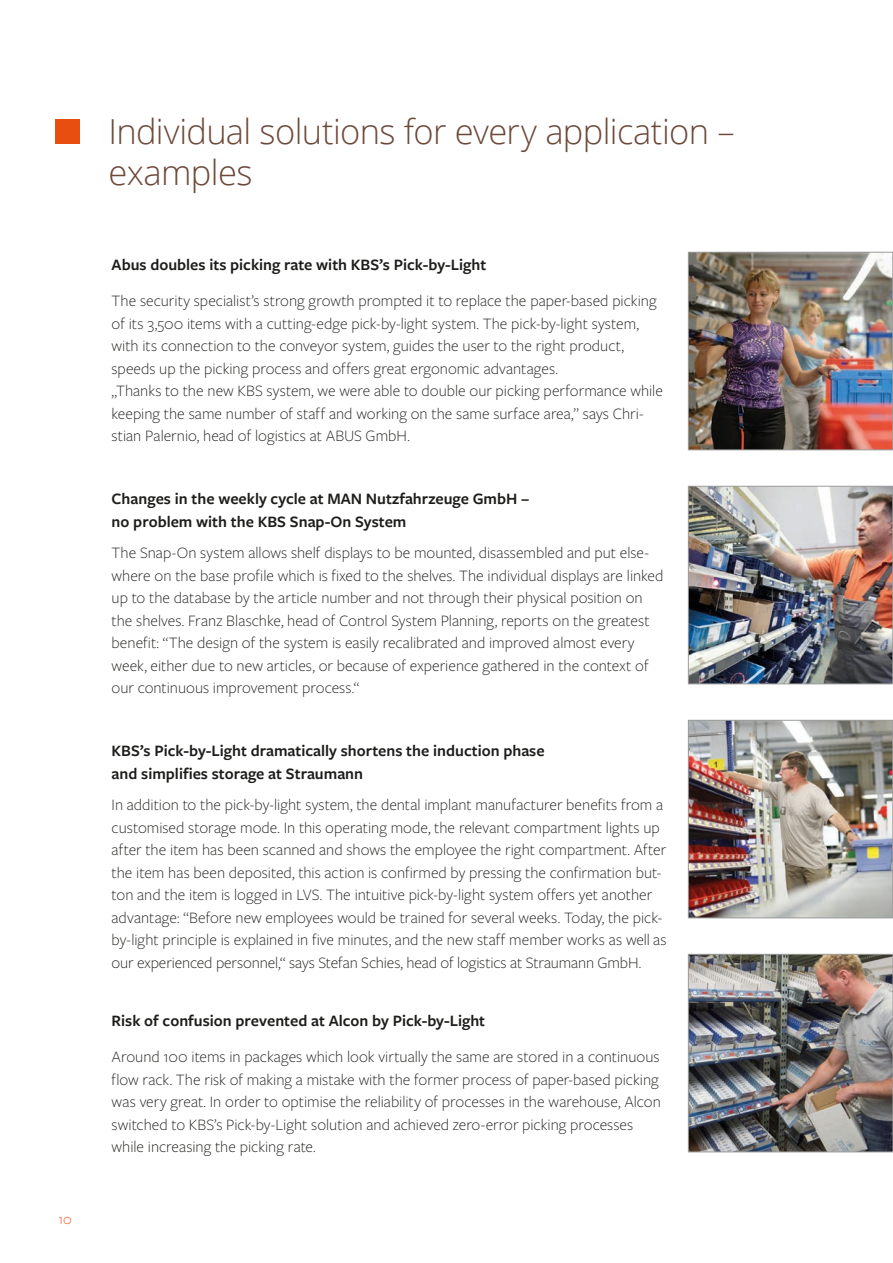
<style>
.page{position:relative;width:893px;height:1263px;background:#fff}
.page>*{position:absolute;margin:0;border:0;box-sizing:border-box;transform-origin:0 0}
.t1{font:300 34.5px/41.4px "Open Sans";letter-spacing:-.02em;color:#6d4939}
.t2{font:300 16.5px/22.5px "Freight Sans Pro";color:#1d1d1b}
.t3{font:600 16.5px/22.5px "Freight Sans Pro";color:#1d1d1b}
.t4{font:300 15px "Freight Sans Pro";color:#e84e0f}
</style>
<div class="page">
<div style="left:55px;top:119px;width:25px;height:25px;background:#e84e0f"></div>
<img style="left:690px;top:254px;width:201px;height:194px">
<div style="left:688px;top:252px;width:205px;height:198px;border:1px solid #9d9d9d"></div>
<img style="left:690px;top:722px;width:201px;height:194px">
<div style="left:688px;top:720px;width:205px;height:198px;border:1px solid #9d9d9d"></div>
<img style="left:690px;top:488px;width:201px;height:194px">
<div style="left:688px;top:486px;width:205px;height:198px;border:1px solid #9d9d9d"></div>
<img style="left:690px;top:956px;width:201px;height:194px">
<div style="left:688px;top:954px;width:205px;height:198px;border:1px solid #9d9d9d"></div>
<p class="t4" style="left:58px;top:1209px;width:15px">10</p>
<h1 class="t1" style="left:108px;top:110px;width:628px">Individual solutions for every application – examples</h1>
<p class="t3" style="left:112px;top:253px;width:376px">Abus doubles its picking rate with KBS’s Pick-by-Light</p>
<p class="t2" style="left:112px;top:289px;width:553px">The security specialist’s strong growth prompted it to replace the paper-based picking of its 3,500 items with a cutting-edge pick-by-light system. The pick-by-light system, with its connection to the conveyor system, guides the user to the right product, speeds up the picking process and offers great ergonomic advantages.<br>„Thanks to the new KBS system, we were able to double our picking performance while keeping the same number of staff and working on the same surface area,” says Chri&shy;stian Palernio, head of logistics at ABUS GmbH.</p>
<p class="t3" style="left:112px;top:487px;width:419px">Changes in the weekly cycle at MAN Nutzfahrzeuge GmbH – no problem with the KBS Snap-On System</p>
<p class="t2" style="left:112px;top:541px;width:553px">The Snap-On system allows shelf displays to be mounted, disassembled and put else&shy;where on the base profile which is fixed to the shelves. The individual displays are linked up to the database by the article number and not through their physical position on the shelves. Franz Blaschke, head of Control System Planning, reports on the greatest benefit: “The design of the system is easily recalibrated and improved almost every week, either due to new articles, or because of experience gathered in the context of our continuous improvement process.“</p>
<p class="t3" style="left:112px;top:739px;width:434px">KBS’s Pick-by-Light dramatically shortens the induction phase and simplifies storage at Straumann</p>
<p class="t2" style="left:112px;top:793px;width:556px">In addition to the pick-by-light system, the dental implant manufacturer benefits from a customised storage mode. In this operating mode, the relevant compartment lights up after the item has been scanned and shows the employee the right compartment. After the item has been deposited, this action is confirmed by pressing the confirmation but&shy;ton and the item is logged in LVS. The intuitive pick-by-light system offers yet another advantage: “Before new employees would be trained for several weeks. Today, the pick&shy;by-light principle is explained in five minutes, and the new staff member works as well as our experienced personnel,“ says Stefan Schies, head of logistics at Straumann GmbH.</p>
<p class="t3" style="left:112px;top:1009px;width:375px">Risk of confusion prevented at Alcon by Pick-by-Light</p>
<p class="t2" style="left:112px;top:1045px;width:551px">Around 100 items in packages which look virtually the same are stored in a continuous flow rack. The risk of making a mistake with the former process of paper-based picking was very great. In order to optimise the reliability of processes in the warehouse, Alcon switched to KBS’s Pick-by-Light solution and achieved zero-error picking processes while increasing the picking rate.</p>
</div>
